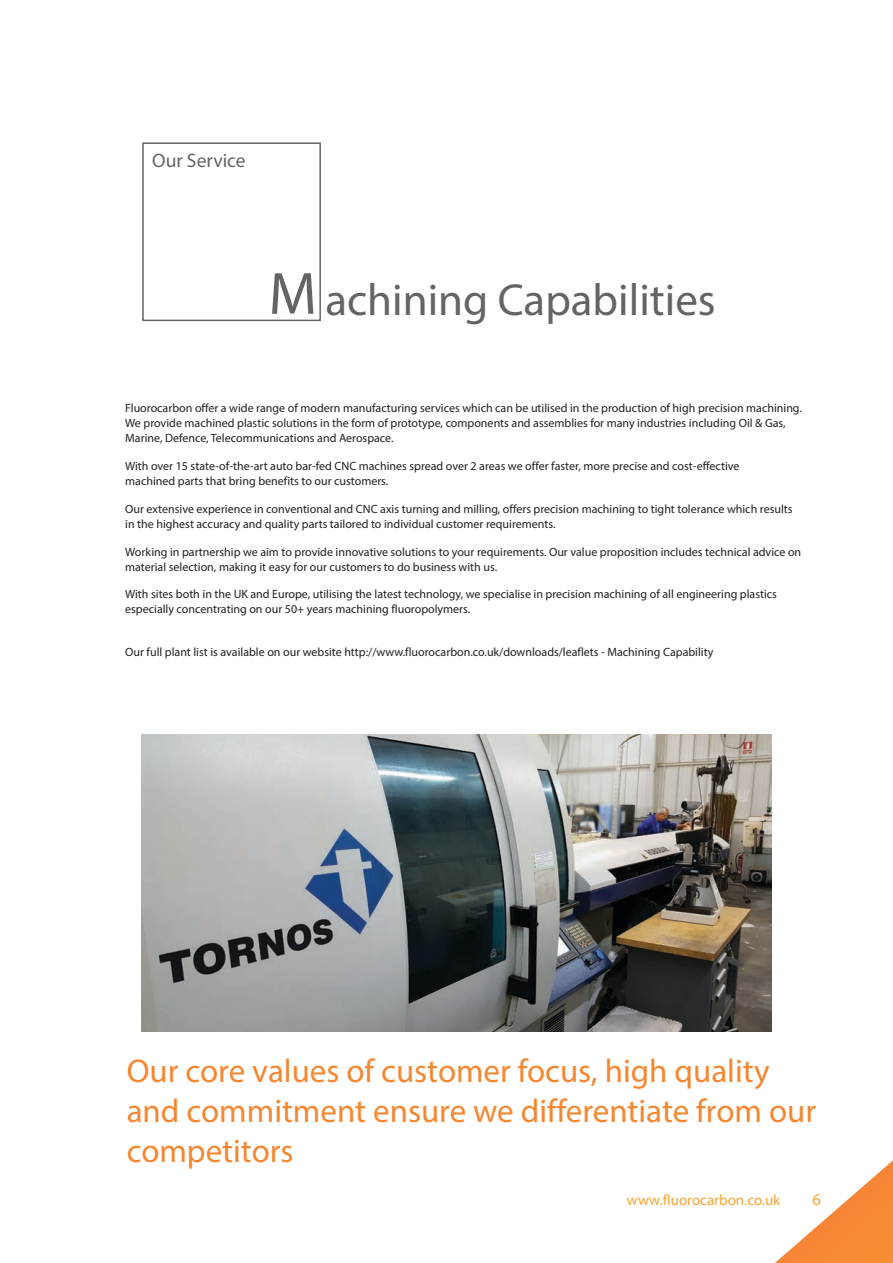
<style>
.page{position:relative;width:893px;height:1263px;background:#fff}
.page>*{position:absolute;margin:0;border:0;box-sizing:border-box;transform-origin:0 0}
.ParaStyle06-Leading{font:60px "Myriad Pro";color:#636466}
.ParaStyle06-Leading-2{font:45px "Myriad Pro";color:#636466}
.ParaStyle01-Leading{font:33px/39.6px "Myriad Pro";color:#f68731}
.ParaStyle06-Leading-3{font:19.5px "Myriad Pro";color:#636466}
.ParaStyle01-Leading-2{font:16.5px "Myriad Pro";color:#faa331}
.ParaStyle01-Leading-3{font:15px "Myriad Pro";color:#faa331}
.ParaStyle06-Leading-4{font:12px/15px "Myriad Pro";color:#231f20}
</style>
<div class="page">
<div style="left:142px;top:142px;width:179px;height:179px;border:2px solid #636466"></div>
<img style="left:141px;top:734px;width:631px;height:298px">
<svg style="left:775px;top:1160px;width:118px;height:103px"></svg>
<p class="ParaStyle06-Leading-3" style="left:152px;top:149px;width:95px">Our Service</p>
<p class="ParaStyle06-Leading" style="left:269px;top:257px;width:50px">M</p>
<p class="ParaStyle06-Leading-2" style="left:325px;top:272px;width:392px">achining Capabilities</p>
<p class="ParaStyle06-Leading-4" style="left:125px;top:401px;width:678px">Fluorocarbon offer a wide range of modern manufacturing services which can be utilised in the production of high precision machining.<br>We provide machined plastic solutions in the form of prototype, components and assemblies for many industries including Oil &amp; Gas,<br>Marine, Defence, Telecommunications and Aerospace.</p>
<p class="ParaStyle06-Leading-4" style="left:125px;top:458px;width:616px">With over 15 state-of-the-art auto bar-fed CNC machines spread over 2 areas we offer faster, more precise and cost-effective machined parts that bring benefits to our customers.</p>
<p class="ParaStyle06-Leading-4" style="left:125px;top:501px;width:669px">Our extensive experience in conventional and CNC axis turning and milling, offers precision machining to tight tolerance which results in the highest accuracy and quality parts tailored to individual customer requirements.</p>
<p class="ParaStyle06-Leading-4" style="left:125px;top:544px;width:678px">Working in partnership we aim to provide innovative solutions to your requirements. Our value proposition includes technical advice on material selection, making it easy for our customers to do business with us.</p>
<p class="ParaStyle06-Leading-4" style="left:125px;top:587px;width:653px">With sites both in the UK and Europe, utilising the latest technology, we specialise in precision machining of all engineering plastics especially concentrating on our 50+ years machining fluoropolymers.</p>
<p class="ParaStyle06-Leading-4" style="left:125px;top:644px;width:590px">Our full plant list is available on our website http://www.fluorocarbon.co.uk/downloads/leaflets - Machining Capability</p>
<p class="ParaStyle01-Leading" style="left:127px;top:1051px;width:691px">Our core values of customer focus, high quality and commitment ensure we differentiate from our competitors</p>
<p class="ParaStyle01-Leading-3" style="left:627px;top:1190px;width:155px">www.fluorocarbon.co.uk</p>
<p class="ParaStyle01-Leading-2" style="left:812px;top:1189px;width:10px">6</p>
</div>
